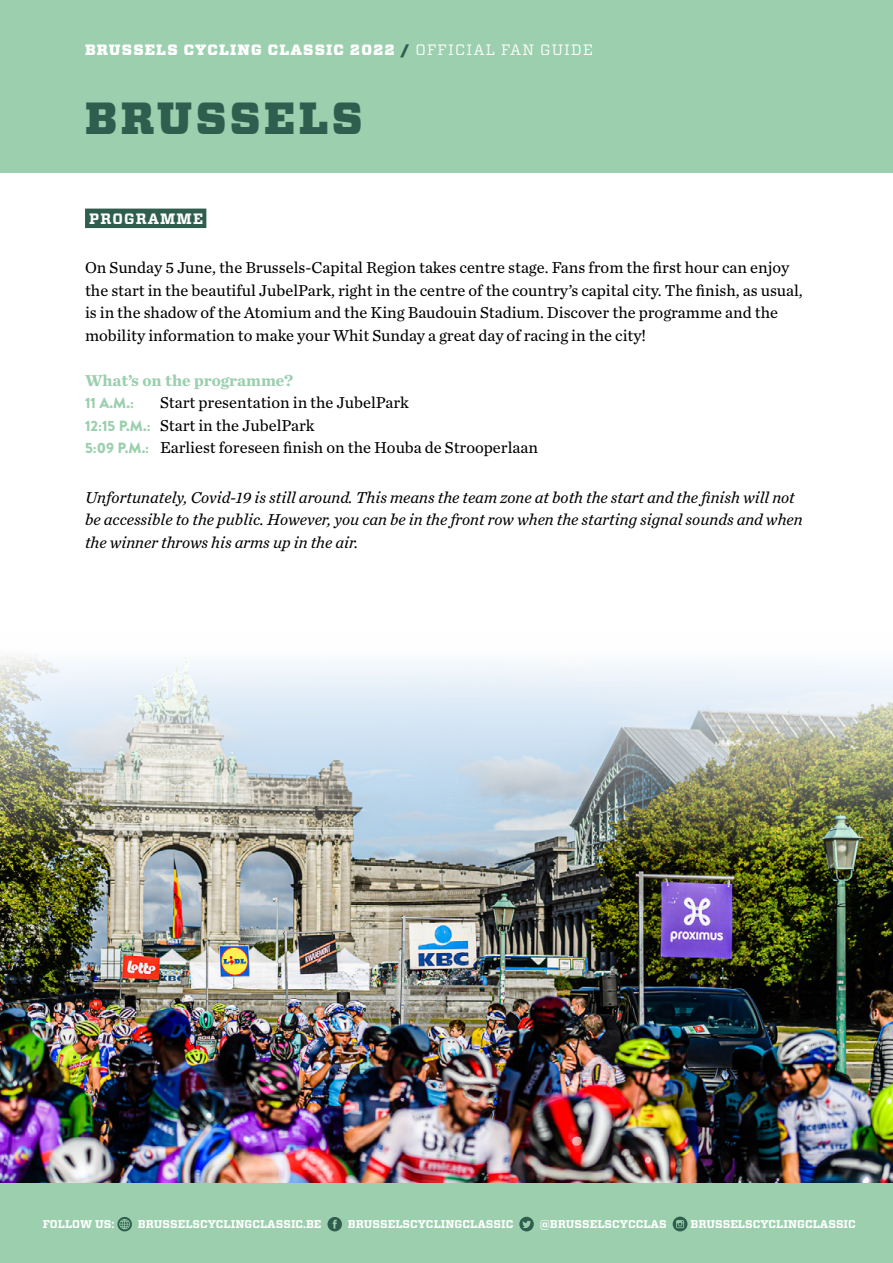
<style>
.page{position:relative;width:893px;height:1263px;background:#fff}
.page>*{position:absolute;margin:0;border:0;box-sizing:border-box;transform-origin:0 0}
.t1{font:900 45px "Vitesse";letter-spacing:.075em;color:#2f5e4f}
.t2{font:16.5px/22.5px "Chronicle Text G2";color:#000}
.t3{font:italic 16.5px/22.5px "Chronicle Text G2";color:#000}
.t4{font:700 16.5px "Chronicle Text G2";color:#9bcfae}
.t5{font:900 15px "Vitesse";letter-spacing:.075em;color:#fff}
.t6{font:700 15px "Vitesse";letter-spacing:.075em;color:#fff}
.t7{font:900 14.85px "Brandon Grotesque";color:#9bcfae}
.t8{font:700 11.25px "Vitesse";color:#fff}
.s1{color:#2f5e4f}
.s2{font-weight:400}
.s3{font-family:"Brandon Grotesque";font-weight:900;font-size:14.85px;color:#9bcfae}
</style>
<div class="page">
<img style="left:0;top:656px;width:893px;height:527px">
<div style="left:0;top:1183px;width:893px;height:80px;background:#9bcfae"></div>
<div style="left:0;top:0;width:893px;height:173px;background:#9bcfae"></div>
<svg style="left:117px;top:1217px;width:15px;height:14px"></svg>
<svg style="left:327px;top:1217px;width:15px;height:14px"></svg>
<svg style="left:519px;top:1217px;width:15px;height:14px"></svg>
<svg style="left:673px;top:1216px;width:14px;height:15px"></svg>
<div style="left:85px;top:209px;width:121px;height:19px;background:#2f5e4f"></div>
<p class="t5" style="left:85px;top:39px;width:509px">BRUSSELS CYCLING CLASSIC 2022 <span class="s1">/</span> <span class="s2">OFFICIAL FAN GUIDE</span></p>
<h1 class="t1" style="left:85px;top:88px;width:279px">BRUSSELS</h1>
<p class="t6" style="left:89px;top:209px;width:115px">PROGRAMME</p>
<p class="t2" style="left:85px;top:256px;width:719px">On Sunday 5 June, the Brussels-Capital Region takes centre stage. Fans from the first hour can enjoy the start in the beautiful JubelPark, right in the centre of the country’s capital city. The finish, as usual, is in the shadow of the Atomium and the King Baudouin Stadium. Discover the programme and the mobility information to make your Whit Sunday a great day of racing in the city!</p>
<p class="t4" style="left:85px;top:367px;width:210px">What’s on the programme?</p>
<p class="t7" style="left:85px;top:393px;width:50px">11 A.M.:</p>
<p class="t2" style="left:85px;top:391px;width:454px;text-indent:75px">Start presentation in the JubelPark<br><span class="s3">12:15 P.M.:</span> Start in the JubelPark<br><span class="s3">5:09 P.M.:</span> Earliest foreseen finish on the Houba de Strooperlaan</p>
<p class="t3" style="left:85px;top:485px;width:719px">Unfortunately, Covid-19 is still around. This means the team zone at both the start and the finish will not be accessible to the public. However, you can be in the front row when the starting signal sounds and when the winner throws his arms up in the air.</p>
<p class="t8" style="left:43px;top:1217px;width:73px">FOLLOW US:</p>
<p class="t8" style="left:138px;top:1217px;width:185px">BRUSSELSCYCLINGCLASSIC.BE</p>
<p class="t8" style="left:348px;top:1217px;width:167px">BRUSSELSCYCLINGCLASSIC</p>
<p class="t8" style="left:540px;top:1217px;width:129px">@BRUSSELSCYCCLAS</p>
<p class="t8" style="left:690px;top:1217px;width:167px">BRUSSELSCYCLINGCLASSIC</p>
</div>
